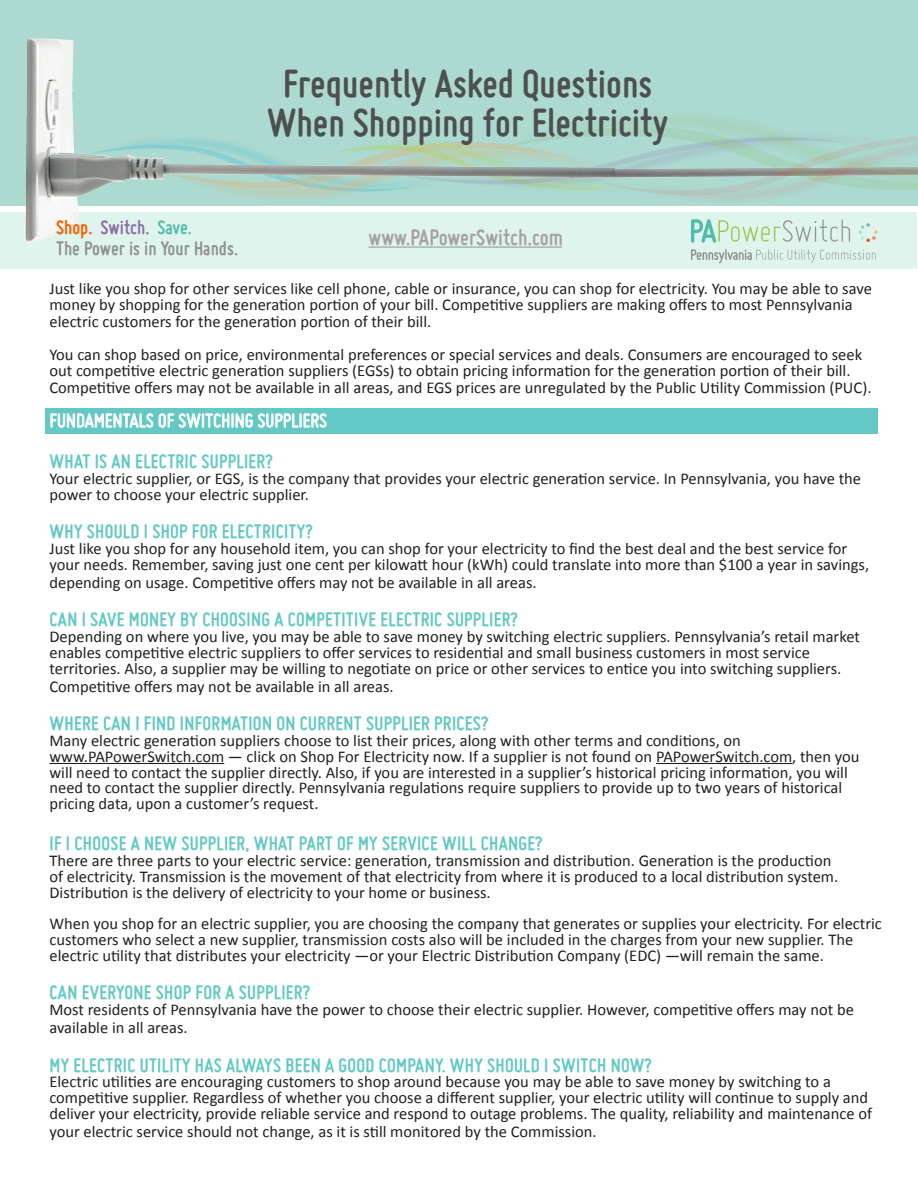
<style>
.page{position:relative;width:918px;height:1188px;background:#fff}
.page>*{position:absolute;margin:0;border:0;box-sizing:border-box;transform-origin:0 0}
.t1{font:700 42px "Miso";color:#4e4f50}
.t2{font:700 24px "Miso";color:#a5a3a2}
.t3{font:700 21px "Miso";letter-spacing:.015em;color:#64c9c4}
.t4{font:21px "Miso";color:#fff}
.t5{font:700 21px "Miso";color:#929192}
.t6{font:700 21px "Miso";color:#8b6ea4}
.t7{font:16.5px/15.9px "Calibri";color:#231f20}
.s1{color:#ff5c00}
.s2{color:#52bcab}
</style>
<div class="page">
<div style="left:45px;top:408px;width:833px;height:26px;background:#64c9c4"></div>
<img style="left:614px;top:0;width:304px;height:266px">
<hr style="left:49px;top:763px;width:175px;height:1px;background:#231f20">
<hr style="left:656px;top:763px;width:136px;height:1px;background:#231f20">
<svg style="left:50px;top:413px;width:277px;height:15px"></svg>
<div style="left:0;top:213px;width:916px;height:56px;background:#dff4ed"></div>
<svg style="left:691px;top:219px;width:159px;height:24px"></svg>
<svg style="left:691px;top:249px;width:185px;height:14px"></svg>
<svg style="left:859px;top:223px;width:19px;height:19px"></svg>
<img style="left:0;top:0;width:614px;height:248px">
<p class="t6" style="left:56px;top:216px;width:137px"><span class="s1">Shop.</span> Switch. <span class="s2">Save.</span></p>
<p class="t5" style="left:56px;top:237px;width:183px">The Power is in Your Hands.</p>
<p class="t1" style="left:283px;top:59px;width:371px">Frequently Asked Questions</p>
<p class="t1" style="left:267px;top:98px;width:403px">When Shopping for Electricity</p>
<p class="t2" style="left:368px;top:223px;width:196px">www.PAPowerSwitch.com</p>
<p class="t7" style="left:49px;top:279px;width:824px;line-height:16.5px">Just like you shop for other services like cell phone, cable or insurance, you can shop for electricity. You may be able to save money by shopping for the generation portion of your bill. Competitive suppliers are making offers to most Pennsylvania electric customers for the generation portion of their bill.</p>
<p class="t7" style="left:49px;top:345px;width:824px;line-height:16.5px">You can shop based on price, environmental preferences or special services and deals. Consumers are encouraged to seek out competitive electric generation suppliers (EGSs) to obtain pricing information for the generation portion of their bill.<br>Competitive offers may not be available in all areas, and EGS prices are unregulated by the Public Utility Commission (PUC).</p>
<p class="t4" style="left:49px;top:409px;width:279px">FUNDAMENTALS OF SWITCHING SUPPLIERS</p>
<p class="t3" style="left:50px;top:449px;width:225px">WHAT IS AN ELECTRIC SUPPLIER?</p>
<p class="t7" style="left:49px;top:469px;width:813px">Your electric supplier, or EGS, is the company that provides your electric generation service. In Pennsylvania, you have the power to choose your electric supplier.</p>
<p class="t3" style="left:50px;top:519px;width:265px">WHY SHOULD I SHOP FOR ELECTRICITY?</p>
<p class="t7" style="left:49px;top:540px;width:821px">Just like you shop for any household item, you can shop for your electricity to find the best deal and the best service for your needs. Remember, saving just one cent per kilowatt hour (kWh) could translate into more than $100 a year in savings,</p>
<p class="t7" style="left:49px;top:573px;width:489px">depending on usage. Competitive offers may not be available in all areas.</p>
<p class="t3" style="left:50px;top:607px;width:470px">CAN I SAVE MONEY BY CHOOSING A COMPETITIVE ELECTRIC SUPPLIER?</p>
<p class="t7" style="left:49px;top:628px;width:812px">Depending on where you live, you may be able to save money by switching electric suppliers. Pennsylvania’s retail market enables competitive electric suppliers to offer services to residential and small business customers in most service territories. Also, a supplier may be willing to negotiate on price or other services to entice you into switching suppliers.</p>
<p class="t7" style="left:49px;top:677px;width:346px">Competitive offers may not be available in all areas.</p>
<p class="t3" style="left:50px;top:711px;width:440px">WHERE CAN I FIND INFORMATION ON CURRENT SUPPLIER PRICES?</p>
<p class="t7" style="left:49px;top:732px;width:693px">Many electric generation suppliers choose to list their prices, along with other terms and conditions, on</p>
<p class="t7" style="left:49px;top:747px;width:812px">www.PAPowerSwitch.com — click on Shop For Electricity now. If a supplier is not found on PAPowerSwitch.com, then you will need to contact the supplier directly. Also, if you are interested in a supplier’s historical pricing information, you will need to contact the supplier directly. Pennsylvania regulations require suppliers to provide up to two years of historical pricing data, upon a customer’s request.</p>
<p class="t3" style="left:50px;top:831px;width:495px">IF I CHOOSE A NEW SUPPLIER, WHAT PART OF MY SERVICE WILL CHANGE?</p>
<p class="t7" style="left:49px;top:852px;width:790px">There are three parts to your electric service: generation, transmission and distribution. Generation is the production of electricity. Transmission is the movement of that electricity from where it is produced to a local distribution system.<br>Distribution is the delivery of electricity to your home or business.</p>
<p class="t7" style="left:49px;top:915px;width:834px">When you shop for an electric supplier, you are choosing the company that generates or supplies your electricity. For electric customers who select a new supplier, transmission costs also will be included in the charges from your new supplier. The electric utility that distributes your electricity —or your Electric Distribution Company (EDC) —will remain the same.</p>
<p class="t3" style="left:50px;top:981px;width:262px">CAN EVERYONE SHOP FOR A SUPPLIER?</p>
<p class="t7" style="left:49px;top:1000px;width:806px;line-height:18px">Most residents of Pennsylvania have the power to choose their electric supplier. However, competitive offers may not be available in all areas.</p>
<p class="t3" style="left:50px;top:1053px;width:604px">MY ELECTRIC UTILITY HAS ALWAYS BEEN A GOOD COMPANY. WHY SHOULD I SWITCH NOW?</p>
<p class="t7" style="left:49px;top:1073px;width:824px">Electric utilities are encouraging customers to shop around because you may be able to save money by switching to a competitive supplier. Regardless of whether you choose a different supplier, your electric utility will continue to supply and deliver your electricity, provide reliable service and respond to outage problems. The quality, reliability and maintenance of</p>
<p class="t7" style="left:49px;top:1123px;width:549px">your electric service should not change, as it is still monitored by the Commission.</p>
</div>
